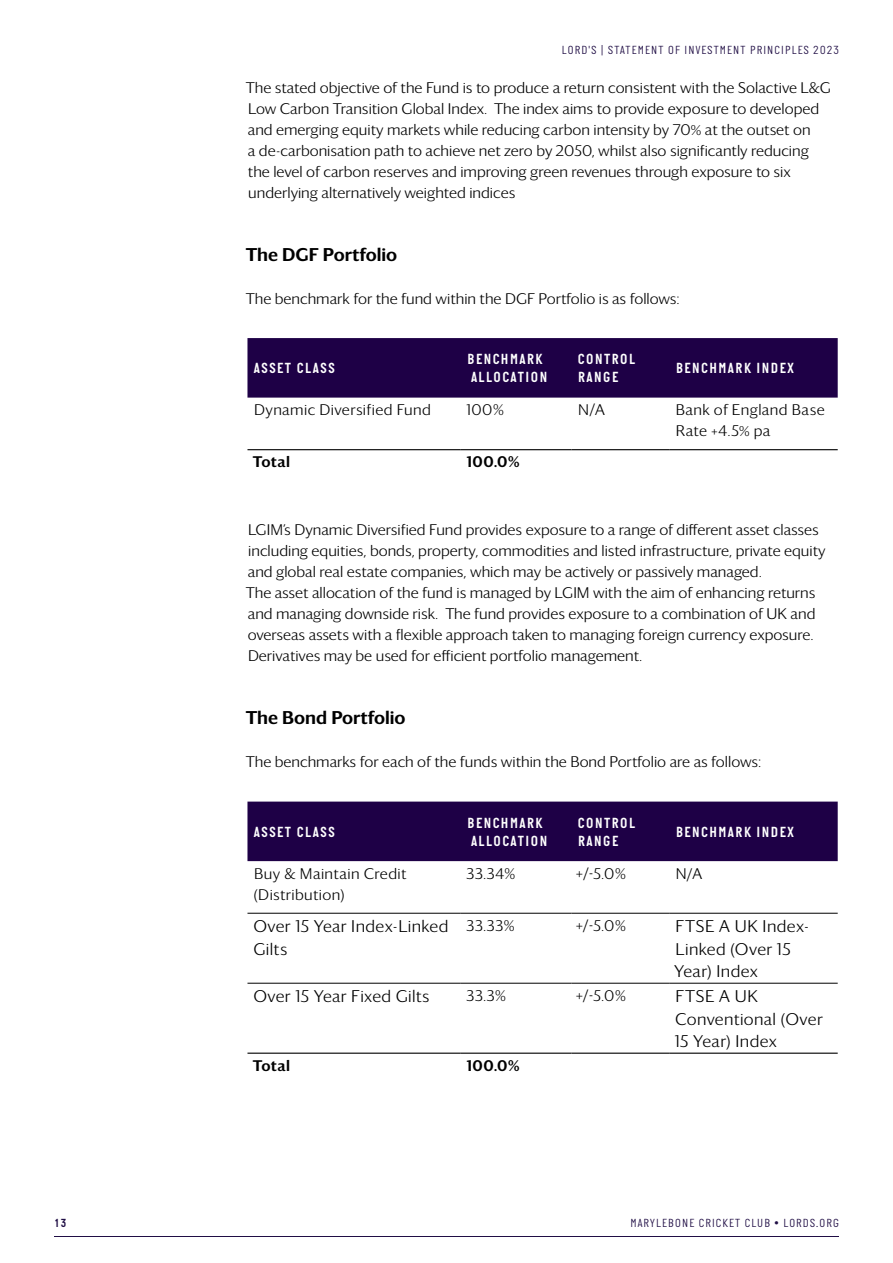
<style>
.page{position:relative;width:893px;height:1263px;background:#fff}
.page>*{position:absolute;margin:0;border:0;box-sizing:border-box;transform-origin:0 0}
.t1{font:500 18px "Darby Sans";color:#000}
.t2{font:300 16.5px/22.5px "Darby Sans";letter-spacing:.02em;color:#000}
.t3{font:300 15px/21px "Darby Sans";color:#000}
.t4{font:600 15px/18px "Italian Plate No 2";letter-spacing:.1em;color:#fff}
.t5{font:300 15px/21px "Darby Sans";letter-spacing:.025em;color:#000}
.t6{font:500 15px "Darby Sans";letter-spacing:.03em;color:#000}
.t7{font:300 12px "Italian Plate No 2";letter-spacing:.1em;color:#200e45}
.t8{font:600 12px "Italian Plate No 2";color:#200e45}
</style>
<div class="page">
<hr style="left:54px;top:1236px;width:785px;height:1px;background:#200e45">
<div style="left:247px;top:338px;width:591px;height:60px;background:#1e0046"></div>
<hr style="left:247px;top:449px;width:214px;height:1px;background:#000">
<hr style="left:461px;top:449px;width:110px;height:1px;background:#000">
<hr style="left:571px;top:449px;width:98px;height:1px;background:#000">
<hr style="left:669px;top:449px;width:169px;height:1px;background:#000">
<div style="left:247px;top:801px;width:591px;height:60px;background:#1e0046"></div>
<hr style="left:247px;top:1052px;width:214px;height:2px;background:#000">
<hr style="left:461px;top:1052px;width:110px;height:2px;background:#000">
<hr style="left:571px;top:1052px;width:98px;height:2px;background:#000">
<hr style="left:669px;top:1052px;width:169px;height:2px;background:#000">
<hr style="left:247px;top:913px;width:214px;height:1px;background:#000">
<hr style="left:461px;top:913px;width:110px;height:1px;background:#000">
<hr style="left:571px;top:913px;width:98px;height:1px;background:#000">
<hr style="left:669px;top:913px;width:169px;height:1px;background:#000">
<hr style="left:247px;top:983px;width:214px;height:1px;background:#000">
<hr style="left:461px;top:983px;width:110px;height:1px;background:#000">
<hr style="left:571px;top:983px;width:98px;height:1px;background:#000">
<hr style="left:669px;top:983px;width:169px;height:1px;background:#000">
<p class="t7" style="left:562px;top:43px;width:279px">LORD'S | STATEMENT OF INVESTMENT PRINCIPLES 2023</p>
<p class="t3" style="left:246px;top:76px;width:586px">The stated objective of the Fund is to produce a return consistent with the Solactive L&amp;G Low Carbon Transition Global Index. The index aims to provide exposure to developed and emerging equity markets while reducing carbon intensity by 70% at the outset on<br>a de-carbonisation path to achieve net zero by 2050, whilst also significantly reducing the level of carbon reserves and improving green revenues through exposure to six underlying alternatively weighted indices</p>
<p class="t1" style="left:246px;top:241px;width:153px">The DGF Portfolio</p>
<p class="t3" style="left:246px;top:287px;width:435px">The benchmark for the fund within the DGF Portfolio is as follows:</p>
<p class="t4" style="left:254px;top:359px;width:82px">ASSET CLASS</p>
<p class="t4" style="left:468px;top:350px;width:81px">BENCHMARK<br>ALLOCATION</p>
<p class="t4" style="left:578px;top:350px;width:59px">CONTROL<br>RANGE</p>
<p class="t4" style="left:676px;top:359px;width:119px">BENCHMARK INDEX</p>
<p class="t5" style="left:254px;top:399px;width:178px">Dynamic Diversified Fund</p>
<p class="t3" style="left:466px;top:399px;width:39px">100%</p>
<p class="t3" style="left:578px;top:399px;width:29px">N/A</p>
<p class="t5" style="left:676px;top:399px;width:151px">Bank of England Base<br>Rate +4.5% pa</p>
<p class="t6" style="left:253px;top:451px;width:39px">Total</p>
<p class="t6" style="left:467px;top:451px;width:54px">100.0%</p>
<p class="t3" style="left:246px;top:518px;width:581px">LGIM’s Dynamic Diversified Fund provides exposure to a range of different asset classes including equities, bonds, property, commodities and listed infrastructure, private equity and global real estate companies, which may be actively or passively managed.<br>The asset allocation of the fund is managed by LGIM with the aim of enhancing returns and managing downside risk. The fund provides exposure to a combination of UK and overseas assets with a flexible approach taken to managing foreign currency exposure.<br>Derivatives may be used for efficient portfolio management.</p>
<p class="t1" style="left:246px;top:705px;width:161px">The Bond Portfolio</p>
<p class="t3" style="left:246px;top:751px;width:517px">The benchmarks for each of the funds within the Bond Portfolio are as follows:</p>
<p class="t4" style="left:254px;top:823px;width:82px">ASSET CLASS</p>
<p class="t4" style="left:468px;top:814px;width:81px">BENCHMARK<br>ALLOCATION</p>
<p class="t4" style="left:578px;top:814px;width:59px">CONTROL<br>RANGE</p>
<p class="t4" style="left:676px;top:823px;width:119px">BENCHMARK INDEX</p>
<p class="t5" style="left:253px;top:862px;width:154px">Buy &amp; Maintain Credit (Distribution)</p>
<p class="t3" style="left:467px;top:862px;width:50px">33.34%</p>
<p class="t3" style="left:576px;top:862px;width:52px">+/-5.0%</p>
<p class="t3" style="left:676px;top:862px;width:28px">N/A</p>
<p class="t2" style="left:253px;top:914px;width:197px">Over 15 Year Index-Linked<br>Gilts</p>
<p class="t3" style="left:467px;top:915px;width:49px">33.33%</p>
<p class="t3" style="left:576px;top:915px;width:52px">+/-5.0%</p>
<p class="t2" style="left:674px;top:914px;width:137px">FTSE A UK Index-<br>Linked (Over 15<br>Year) Index</p>
<p class="t2" style="left:253px;top:984px;width:178px">Over 15 Year Fixed Gilts</p>
<p class="t3" style="left:467px;top:985px;width:41px">33.3%</p>
<p class="t3" style="left:576px;top:985px;width:52px">+/-5.0%</p>
<p class="t2" style="left:675px;top:984px;width:150px">FTSE A UK<br>Conventional (Over<br>15 Year) Index</p>
<p class="t6" style="left:253px;top:1054px;width:39px">Total</p>
<p class="t6" style="left:467px;top:1054px;width:54px">100.0%</p>
<p class="t8" style="left:54px;top:1216px;width:14px">13</p>
<p class="t7" style="left:630px;top:1216px;width:210px">MARYLEBONE CRICKET CLUB • LORDS.ORG</p>
</div>
